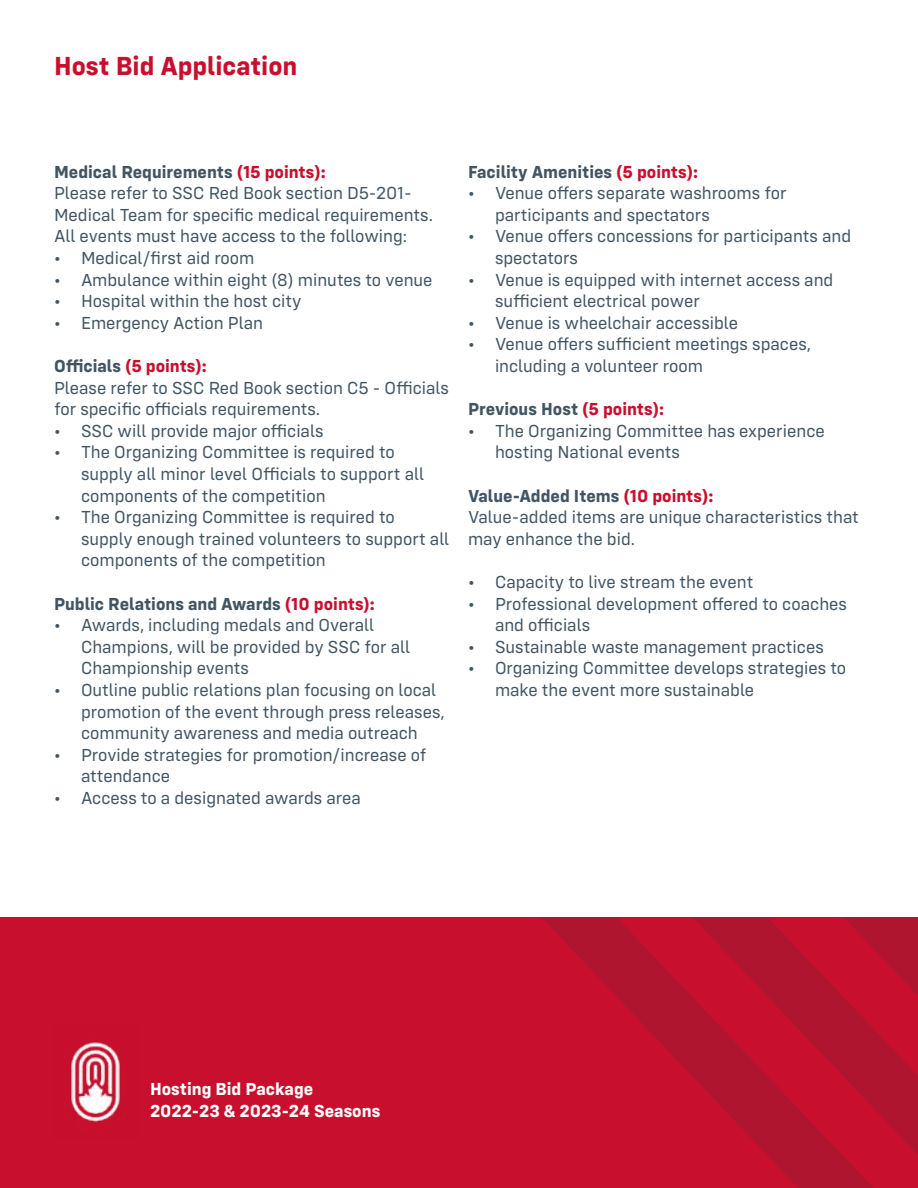
<style>
.page{position:relative;width:918px;height:1188px;background:#fff}
.page>*{position:absolute;margin:0;border:0;box-sizing:border-box;transform-origin:0 0}
.t1{font:700 27px "Config";color:#c8102e}
.t2{font:18px/21.6px "Config";color:#425563}
.t3{font:700 18px "Config";color:#425563}
.t4{font:700 18px/21.6px "Config";color:#fff}
.s1{font-weight:700}
.s2{font-weight:700;color:#c8102e}
.s3{color:#c8102e}
</style>
<div class="page">
<div style="left:0;top:918px;width:918px;height:270px;background:#c8102e"></div>
<svg style="left:542px;top:918px;width:376px;height:270px"></svg>
<img style="left:70px;top:1041px;width:51px;height:81px">
<h1 class="t1" style="left:54px;top:49px;width:245px">Host Bid Application</h1>
<p class="t2" style="left:54px;top:161px;width:380px"><span class="s1">Medical Requirements</span> <span class="s2">(15 points):<br></span>Please refer to SSC Red Book section D5-201- Medical Team for specific medical requirements.<br>All events must have access to the following:</p>
<p class="t2" style="left:54px;top:247px;width:202px">• Medical/first aid room</p>
<p class="t2" style="left:54px;top:269px;width:380px">• Ambulance within eight (8) minutes to venue</p>
<p class="t2" style="left:54px;top:290px;width:249px">• Hospital within the host city</p>
<p class="t2" style="left:54px;top:312px;width:211px">• Emergency Action Plan</p>
<p class="t2" style="left:54px;top:355px;width:397px"><span class="s1">Officials</span> <span class="s2">(5 points):<br></span>Please refer to SSC Red Book section C5 - Officials for specific officials requirements.</p>
<p class="t2" style="left:54px;top:420px;width:271px">• SSC will provide major officials</p>
<p class="t2" style="left:81px;top:442px;width:345px;text-indent:-27px">• The Organizing Committee is required to supply all minor level Officials to support all components of the competition</p>
<p class="t2" style="left:81px;top:506px;width:370px;text-indent:-27px">• The Organizing Committee is required to supply enough trained volunteers to support all components of the competition</p>
<p class="t3" style="left:54px;top:593px;width:322px">Public Relations and Awards <span class="s3">(10 points):</span></p>
<p class="t2" style="left:81px;top:614px;width:331px;text-indent:-27px">• Awards, including medals and Overall<br>Champions, will be provided by SSC for all<br>Championship events</p>
<p class="t2" style="left:81px;top:679px;width:365px;text-indent:-27px">• Outline public relations plan focusing on local promotion of the event through press releases, community awareness and media outreach</p>
<p class="t2" style="left:81px;top:744px;width:347px;text-indent:-27px">• Provide strategies for promotion/increase of attendance</p>
<p class="t2" style="left:54px;top:787px;width:309px">• Access to a designated awards area</p>
<p class="t3" style="left:468px;top:161px;width:232px">Facility Amenities <span class="s3">(5 points):</span></p>
<p class="t2" style="left:495px;top:182px;width:293px;text-indent:-27px">• Venue offers separate washrooms for participants and spectators</p>
<p class="t2" style="left:495px;top:226px;width:358px;text-indent:-27px">• Venue offers concessions for participants and spectators</p>
<p class="t2" style="left:495px;top:269px;width:340px;text-indent:-27px">• Venue is equipped with internet access and sufficient electrical power</p>
<p class="t2" style="left:468px;top:312px;width:272px">• Venue is wheelchair accessible</p>
<p class="t2" style="left:495px;top:334px;width:317px;text-indent:-27px">• Venue offers sufficient meetings spaces, including a volunteer room</p>
<p class="t3" style="left:468px;top:398px;width:198px">Previous Host <span class="s3">(5 points):</span></p>
<p class="t2" style="left:495px;top:420px;width:331px;text-indent:-27px">• The Organizing Committee has experience hosting National events</p>
<p class="t2" style="left:468px;top:485px;width:392px"><span class="s1">Value-Added Items</span> <span class="s2">(10 points):<br></span>Value-added items are unique characteristics that may enhance the bid.</p>
<p class="t2" style="left:468px;top:571px;width:287px">• Capacity to live stream the event</p>
<p class="t2" style="left:495px;top:593px;width:354px;text-indent:-27px">• Professional development offered to coaches and officials</p>
<p class="t2" style="left:468px;top:636px;width:357px">• Sustainable waste management practices</p>
<p class="t2" style="left:495px;top:658px;width:353px;text-indent:-27px">• Organizing Committee develops strategies to make the event more sustainable</p>
<p class="t4" style="left:150px;top:1078px;width:232px">Hosting Bid Package<br>2022-23 &amp; 2023-24 Seasons</p>
</div>
